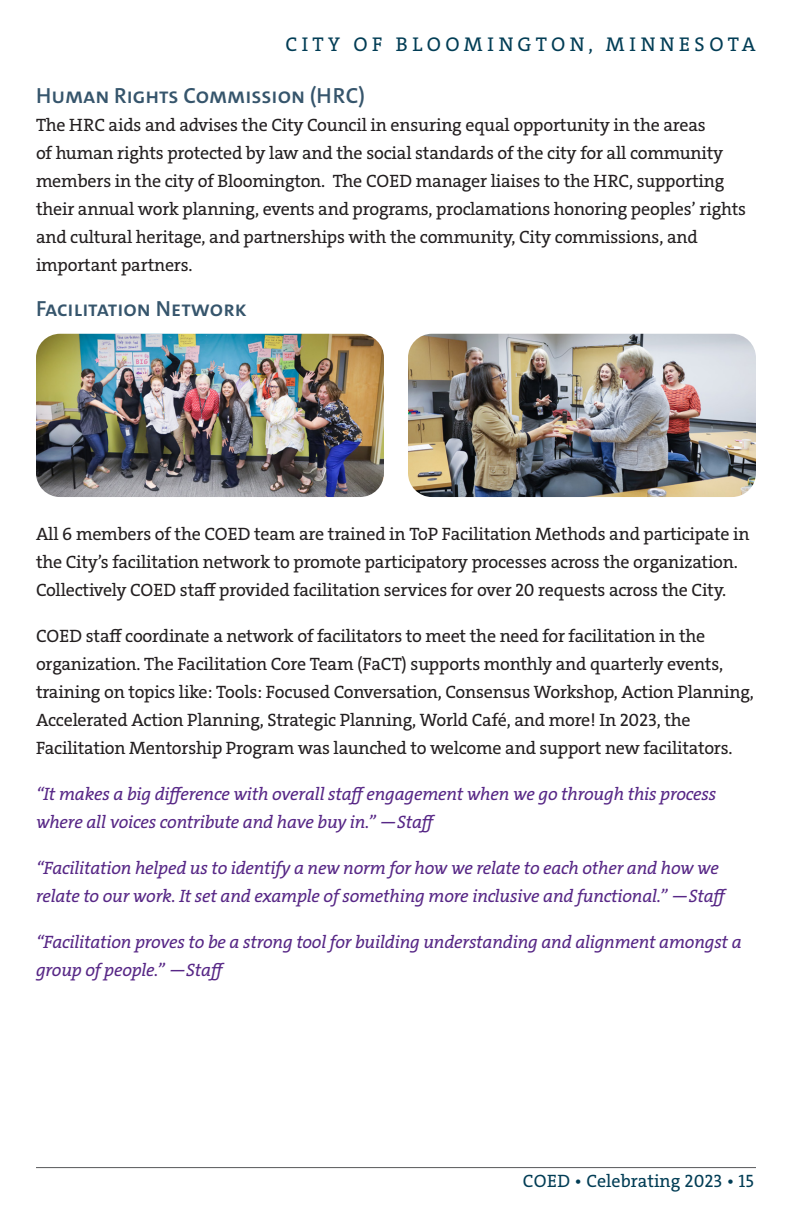
<style>
.page{position:relative;width:792px;height:1224px;background:#fff}
.page>*{position:absolute;margin:0;border:0;box-sizing:border-box;transform-origin:0 0}
.Hed_2{font:600 22px "The Sans";color:#36556c}
.t1{font:20px "The Serif";letter-spacing:.225em;color:#023d55}
.Paragraph{font:18px/28px "The Serif";letter-spacing:-.01em;color:#231f20}
.Quotes{font:italic 18px/28px "The Serif";letter-spacing:-.01em;color:#572786}
.t2{font:18px "The Serif";color:#023d55}
</style>
<div class="page">
<hr style="left:36px;top:1167px;width:720px;height:1px;background:#57585a">
<img style="left:36px;top:334px;width:348px;height:163px">
<img style="left:408px;top:334px;width:348px;height:163px">
<p class="t1" style="left:286px;top:31px;width:472px">CITY OF BLOOMINGTON, MINNESOTA</p>
<p class="Hed_2" style="left:36px;top:82px;width:331px">Human Rights Commission (HRC)</p>
<p class="Paragraph" style="left:36px;top:111px;width:712px">The HRC aids and advises the City Council in ensuring equal opportunity in the areas<br>of human rights protected by law and the social standards of the city for all community members in the city of Bloomington. The COED manager liaises to the HRC, supporting their annual work planning, events and programs, proclamations honoring peoples’ rights and cultural heritage, and partnerships with the community, City commissions, and important partners.</p>
<p class="Hed_2" style="left:36px;top:294px;width:212px">Facilitation Network</p>
<p class="Paragraph" style="left:36px;top:520px;width:715px">All 6 members of the COED team are trained in ToP Facilitation Methods and participate in the City’s facilitation network to promote participatory processes across the organization.<br>Collectively COED staff provided facilitation services for over 20 requests across the City.</p>
<p class="Paragraph" style="left:36px;top:622px;width:720px">COED staff coordinate a network of facilitators to meet the need for facilitation in the organization. The Facilitation Core Team (FaCT) supports monthly and quarterly events, training on topics like: Tools: Focused Conversation, Consensus Workshop, Action Planning, Accelerated Action Planning, Strategic Planning, World Café, and more! In 2023, the Facilitation Mentorship Program was launched to welcome and support new facilitators.</p>
<p class="Quotes" style="left:36px;top:780px;width:682px">“It makes a big difference with overall staff engagement when we go through this process where all voices contribute and have buy in.” —Staff</p>
<p class="Quotes" style="left:36px;top:854px;width:695px">“Facilitation helped us to identify a new norm for how we relate to each other and how we relate to our work. It set and example of something more inclusive and functional.” —Staff</p>
<p class="Quotes" style="left:36px;top:928px;width:707px">“Facilitation proves to be a strong tool for building understanding and alignment amongst a group of people.” —Staff</p>
<p class="t2" style="left:523px;top:1170px;width:233px">COED • Celebrating 2023 • 15</p>
</div>
